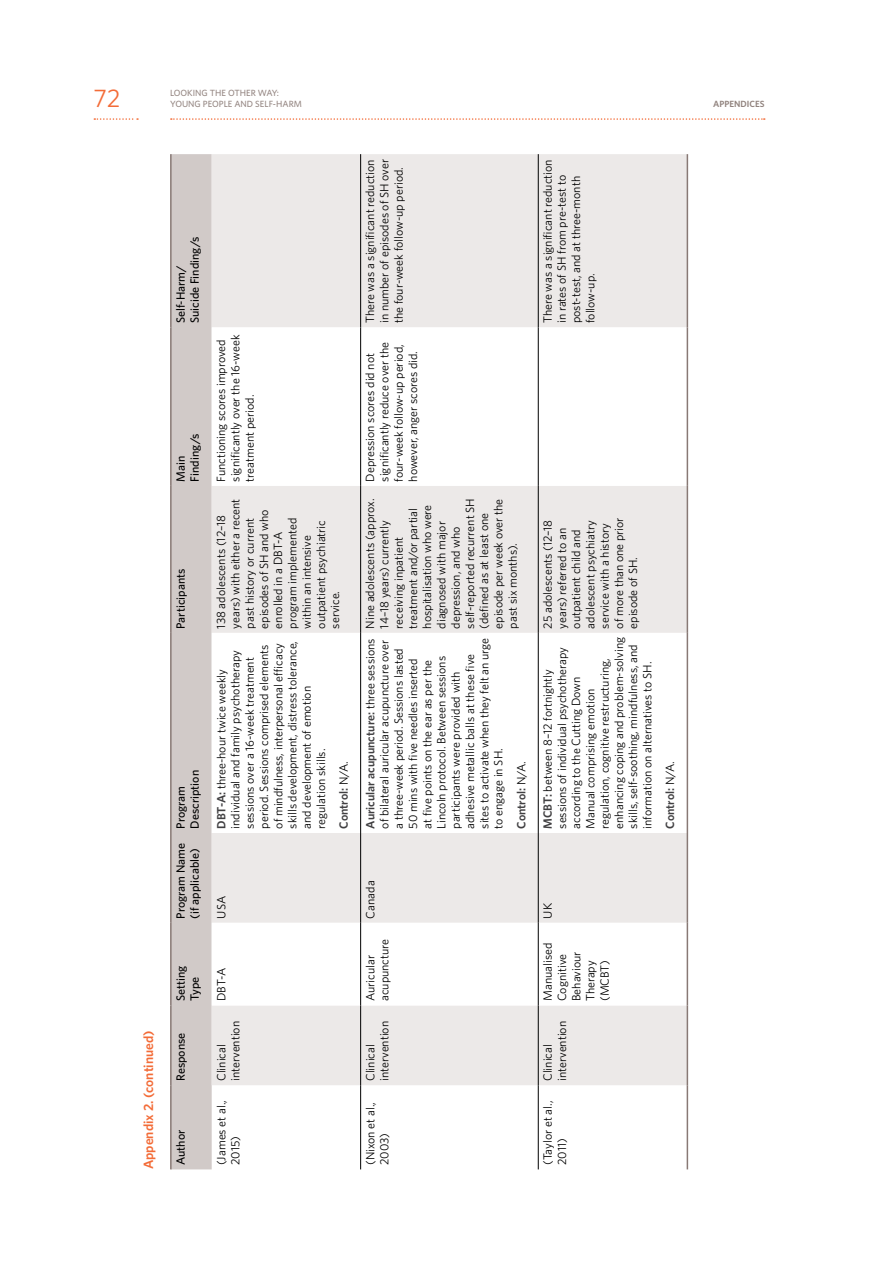
<style>
.page{position:relative;width:893px;height:1263px;background:#fff}
.page>*{position:absolute;margin:0;border:0;box-sizing:border-box;transform-origin:0 0}
.t1{font:25.5px "Whitney";color:#f36c38}
.t2{font:600 13.5px "Whitney";color:#f36c38}
.t3{font:12px/14.2px "Whitney";color:#000}
.t4{font:500 12px/14.2px "Whitney";color:#000}
.t5{font:600 12px "Whitney";color:#414042}
.t6{font:500 9px/10.5px "Whitney";color:#968884}
.t7{font:600 9px "Whitney";color:#91837e}
.s1{font-weight:600;color:#414042}
.s2{font-weight:400;color:#000}
</style>
<div class="page">
<div style="left:172px;top:154px;width:40px;height:1015px;background:#d1cac8"></div>
<div style="left:212px;top:154px;width:475px;height:931px;background:#ece9e8"></div>
<svg style="left:212px;top:327px;width:475px;height:678px"></svg>
<hr style="left:360px;top:1085px;width:1px;height:84px;background:#000">
<hr style="left:360px;top:1005px;width:1px;height:80px;background:#000">
<hr style="left:360px;top:923px;width:1px;height:82px;background:#000">
<hr style="left:360px;top:833px;width:1px;height:90px;background:#000">
<hr style="left:360px;top:633px;width:1px;height:200px;background:#000">
<hr style="left:360px;top:486px;width:1px;height:147px;background:#000">
<hr style="left:360px;top:327px;width:1px;height:159px;background:#000">
<hr style="left:360px;top:154px;width:1px;height:173px;background:#000">
<hr style="left:538px;top:1085px;width:1px;height:84px;background:#000">
<hr style="left:538px;top:1005px;width:1px;height:80px;background:#000">
<hr style="left:538px;top:923px;width:1px;height:82px;background:#000">
<hr style="left:538px;top:833px;width:1px;height:90px;background:#000">
<hr style="left:538px;top:633px;width:1px;height:200px;background:#000">
<hr style="left:538px;top:486px;width:1px;height:147px;background:#000">
<hr style="left:538px;top:327px;width:1px;height:159px;background:#000">
<hr style="left:538px;top:154px;width:1px;height:173px;background:#000">
<hr style="left:687px;top:1085px;width:1px;height:84px;background:#887975">
<hr style="left:687px;top:1005px;width:1px;height:80px;background:#887975">
<hr style="left:687px;top:923px;width:1px;height:82px;background:#887975">
<hr style="left:687px;top:833px;width:1px;height:90px;background:#887975">
<hr style="left:687px;top:633px;width:1px;height:200px;background:#887975">
<hr style="left:687px;top:486px;width:1px;height:147px;background:#887975">
<hr style="left:687px;top:327px;width:1px;height:159px;background:#887975">
<hr style="left:687px;top:154px;width:1px;height:173px;background:#887975">
<hr style="left:170px;top:1085px;width:2px;height:84px;background:#887975">
<hr style="left:170px;top:1005px;width:2px;height:80px;background:#887975">
<hr style="left:170px;top:923px;width:2px;height:82px;background:#887975">
<hr style="left:170px;top:833px;width:2px;height:90px;background:#887975">
<hr style="left:170px;top:633px;width:2px;height:200px;background:#887975">
<hr style="left:170px;top:486px;width:2px;height:147px;background:#887975">
<hr style="left:170px;top:327px;width:2px;height:159px;background:#887975">
<hr style="left:170px;top:154px;width:2px;height:173px;background:#887975">
<svg style="left:171px;top:118px;width:594px;height:2px"></svg>
<svg style="left:94px;top:118px;width:44px;height:2px"></svg>
<h1 class="t1" style="left:94px;top:81px;width:29px">72</h1>
<p class="t7" style="left:713px;top:98px;width:53px">APPENDICES</p>
<p class="t6" style="left:170px;top:88px;width:133px">LOOKING THE OTHER WAY:<br>YOUNG PEOPLE AND SELF-HARM</p>
<p class="t2" style="left:139px;top:1169px;width:140px;rotate:-90deg">Appendix 2. (continued)</p>
<p class="t4" style="left:173px;top:323px;width:88px;rotate:-90deg">Self-Harm/<br>Suicide Finding/s</p>
<p class="t4" style="left:173px;top:482px;width:49px;rotate:-90deg">Main<br>Finding/s</p>
<p class="t4" style="left:173px;top:629px;width:62px;rotate:-90deg">Participants</p>
<p class="t4" style="left:173px;top:829px;width:60px;rotate:-90deg">Program<br>Description</p>
<p class="t4" style="left:173px;top:918px;width:77px;rotate:-90deg">Program Name (if applicable)</p>
<p class="t3" style="left:214px;top:482px;width:148px;rotate:-90deg">Functioning scores improved significantly over the 16-week treatment period.</p>
<p class="t3" style="left:214px;top:629px;width:131px;rotate:-90deg">138 adolescents (12–18 years) with either a recent past history or current episodes of SH and who enrolled in a DBT-A program implemented within an intensive outpatient psychiatric service.</p>
<p class="t3" style="left:214px;top:829px;width:189px;rotate:-90deg"><span class="s1">DBT-A:</span> three-hour twice weekly individual and family psychotherapy sessions over a 16-week treatment period. Sessions comprised elements of mindfulness, interpersonal efficacy skills development, distress tolerance, and development of emotion regulation skills.</p>
<p class="t5" style="left:336px;top:829px;width:69px;rotate:-90deg">Control: <span class="s2">N/A.</span></p>
<p class="t3" style="left:214px;top:918px;width:24px;rotate:-90deg">USA</p>
<p class="t4" style="left:173px;top:1001px;width:37px;rotate:-90deg">Setting<br>Type</p>
<p class="t4" style="left:173px;top:1081px;width:50px;rotate:-90deg">Response</p>
<p class="t4" style="left:173px;top:1165px;width:37px;rotate:-90deg">Author</p>
<p class="t3" style="left:214px;top:1001px;width:35px;rotate:-90deg">DBT-A</p>
<p class="t3" style="left:214px;top:1081px;width:61px;rotate:-90deg">Clinical intervention</p>
<p class="t3" style="left:214px;top:1165px;width:67px;rotate:-90deg">(James et al.,<br>2015)</p>
<p class="t3" style="left:363px;top:323px;width:166px;text-align:justify;rotate:-90deg">There was a significant reduction in number of episodes of SH over the four-week follow-up period.</p>
<p class="t3" style="left:363px;top:482px;width:141px;rotate:-90deg">Depression scores did not significantly reduce over the four-week follow-up period, however, anger scores did.</p>
<p class="t3" style="left:363px;top:629px;width:132px;rotate:-90deg">Nine adolescents (approx.<br>14–18 years) currently receiving inpatient treatment and/or partial hospitalisation who were diagnosed with major depression, and who self-reported recurrent SH (defined as at least one episode per week over the past six months).</p>
<p class="t3" style="left:363px;top:829px;width:192px;rotate:-90deg"><span class="s1">Auricular acupuncture:</span> three sessions of bilateral auricular acupuncture over a three-week period. Sessions lasted 50 mins with five needles inserted<br>at five points on the ear as per the Lincoln protocol. Between sessions participants were provided with adhesive metallic balls at these five sites to activate when they felt an urge to engage in SH.</p>
<p class="t5" style="left:513px;top:829px;width:69px;rotate:-90deg">Control: <span class="s2">N/A.</span></p>
<p class="t3" style="left:540px;top:323px;width:165px;rotate:-90deg">There was a significant reduction in rates of SH from pre-test to post-test, and at three-month follow-up.</p>
<p class="t3" style="left:540px;top:629px;width:113px;rotate:-90deg">25 adolescents (12–18 years) referred to an outpatient child and adolescent psychiatry service with a history of more than one prior episode of SH.</p>
<p class="t3" style="left:540px;top:829px;width:193px;rotate:-90deg"><span class="s1">MCBT:</span> between 8–12 fortnightly sessions of individual psychotherapy according to the Cutting Down Manual comprising emotion regulation, cognitive restructuring, enhancing coping and problem-solving skills, self-soothing, mindfulness, and information on alternatives to SH.</p>
<p class="t5" style="left:662px;top:829px;width:69px;rotate:-90deg">Control: <span class="s2">N/A.</span></p>
<p class="t3" style="left:363px;top:918px;width:39px;rotate:-90deg">Canada</p>
<p class="t3" style="left:363px;top:1001px;width:64px;rotate:-90deg">Auricular acupuncture</p>
<p class="t3" style="left:363px;top:1081px;width:61px;rotate:-90deg">Clinical intervention</p>
<p class="t3" style="left:363px;top:1165px;width:65px;rotate:-90deg">(Nixon et al.,<br>2003)</p>
<p class="t3" style="left:540px;top:918px;width:17px;rotate:-90deg">UK</p>
<p class="t3" style="left:540px;top:1001px;width:60px;rotate:-90deg">Manualised<br>Cognitive<br>Behaviour<br>Therapy (MCBT)</p>
<p class="t3" style="left:540px;top:1081px;width:61px;rotate:-90deg">Clinical intervention</p>
<p class="t3" style="left:540px;top:1165px;width:66px;rotate:-90deg">(Taylor et al.,<br>2011)</p>
</div>
